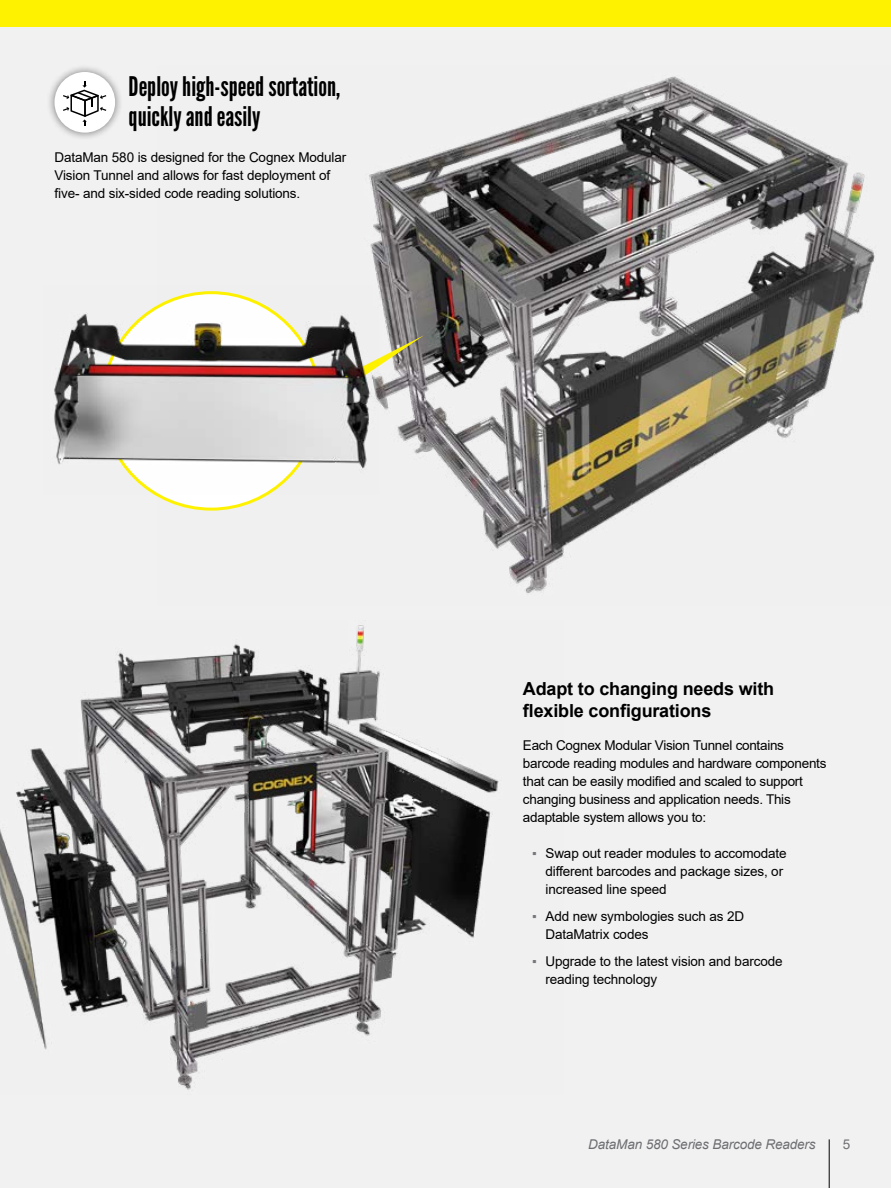
<style>
.page{position:relative;width:891px;height:1188px;background:#fff}
.page>*{position:absolute;margin:0;border:0;box-sizing:border-box;transform-origin:0 0}
.t1{font:27px/30px "League Gothic";color:#000}
.t2{font:700 18px/22.5px "Arial";letter-spacing:-.01em;color:#000}
.t3{font:13.5px/18px "Arial";letter-spacing:-.01em;color:#000}
.t4{font:italic 13.5px "Arial";letter-spacing:-.01em;color:#6d6e71}
.t5{font:13.5px "Arial";color:#6d6e71}
.s1{color:#77787b}
</style>
<div class="page">
<div style="left:0;top:23px;width:891px;height:1165px;background:#f1f1f2"></div>
<div style="left:46px;top:63px;width:78px;height:78px;background:#000;opacity:.5"></div>
<div style="left:55px;top:72px;width:60px;height:61px;background:#fff;border-radius:50%"></div>
<svg style="left:63px;top:81px;width:43px;height:45px"></svg>
<img style="left:158px;top:76px;width:717px;height:517px">
<svg style="left:379px;top:335px;width:45px;height:86px"></svg>
<svg style="left:103px;top:293px;width:216px;height:216px"></svg>
<img style="left:54px;top:285px;width:325px;height:210px">
<img style="left:0;top:625px;width:499px;height:465px">
<hr style="left:829px;top:1139px;width:1px;height:49px;background:#000">
<div style="left:0;top:0;width:891px;height:27px;background:#fff200"></div>
<h1 class="t1" style="left:129px;top:71px;width:213px">Deploy high-speed sortation, quickly and easily</h1>
<p class="t3" style="left:54px;top:148px;width:293px">DataMan 580 is designed for the Cognex Modular<br>Vision Tunnel and allows for fast deployment of five- and six-sided code reading solutions.</p>
<h2 class="t2" style="left:523px;top:678px;width:253px">Adapt to changing needs with flexible configurations</h2>
<p class="t3" style="left:523px;top:737px;width:305px">Each Cognex Modular Vision Tunnel contains barcode reading modules and hardware components that can be easily modified and scaled to support changing business and application needs. This adaptable system allows you to:</p>
<p class="t3" style="left:546px;top:845px;width:243px;text-indent:-14px"><span class="s1">▪</span> Swap out reader modules to accomodate different barcodes and package sizes, or increased line speed</p>
<p class="t3" style="left:546px;top:908px;width:200px;text-indent:-14px"><span class="s1">▪</span> Add new symbologies such as 2D<br>DataMatrix codes</p>
<p class="t3" style="left:546px;top:953px;width:239px;text-indent:-14px"><span class="s1">▪</span> Upgrade to the latest vision and barcode reading technology</p>
<p class="t4" style="left:588px;top:1136px;width:229px">DataMan 580 Series Barcode Readers</p>
<p class="t5" style="left:843px;top:1135px;width:9px">5</p>
</div>
